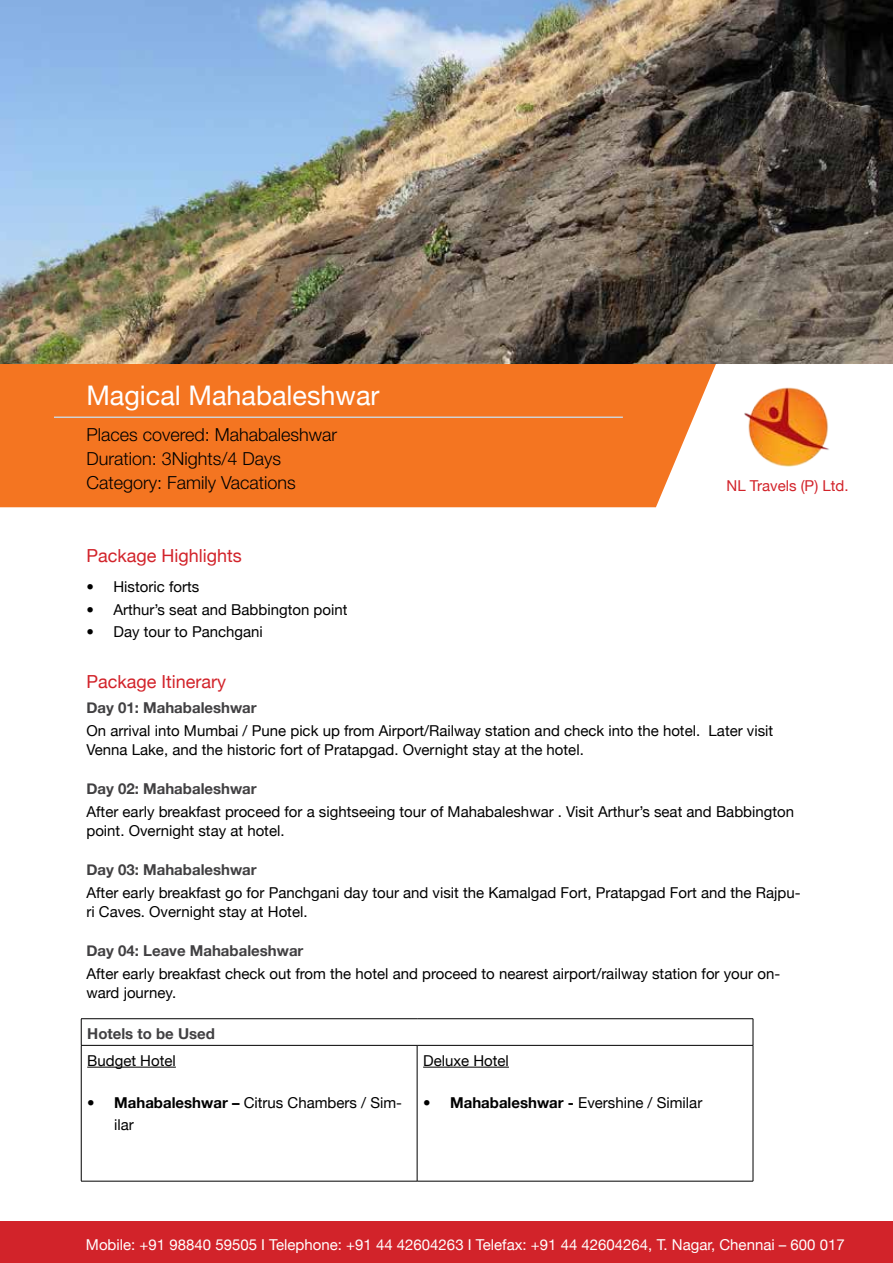
<style>
.page{position:relative;width:893px;height:1263px;background:#fff}
.page>*{position:absolute;margin:0;border:0;box-sizing:border-box;transform-origin:0 0}
.t1{font:27px "Helvetica Neue";color:#fff}
.t2{font:300 18px/24px "Helvetica Neue LT Pro";color:#000}
.t3{font:18px "Helvetica Neue";color:#d2232a}
.t4{font:15px/19.5px "Helvetica Neue";color:#000}
.t5{font:700 15px "Helvetica Neue";color:#414042}
.t6{font:15px "Helvetica Neue";color:#fff}
.t7{font:15px "Helvetica Neue";color:#d2232a}
.s1{font-weight:700}
</style>
<div class="page">
<div style="left:0;top:1222px;width:893px;height:41px;background:#d2232a"></div>
<img style="left:0;top:0;width:893px;height:364px">
<div style="left:0;top:364px;width:716px;height:143px;background:#f47521"></div>
<img style="left:744px;top:387px;width:85px;height:80px">
<hr style="left:54px;top:416px;width:569px;height:2px;background:#d1d3d4">
<hr style="left:81px;top:1018px;width:336px;height:1px;background:#000">
<svg style="left:81px;top:1019px;width:1px;height:26px"></svg>
<hr style="left:417px;top:1018px;width:336px;height:1px;background:#000">
<svg style="left:753px;top:1019px;width:1px;height:26px"></svg>
<hr style="left:81px;top:1045px;width:336px;height:1px;background:#000">
<hr style="left:81px;top:1045px;width:1px;height:136px;background:#000">
<hr style="left:417px;top:1045px;width:336px;height:1px;background:#000">
<hr style="left:417px;top:1045px;width:1px;height:136px;background:#000">
<hr style="left:753px;top:1045px;width:1px;height:136px;background:#000">
<hr style="left:81px;top:1181px;width:336px;height:1px;background:#000">
<hr style="left:417px;top:1181px;width:336px;height:1px;background:#000">
<hr style="left:87px;top:1067px;width:89px;height:1px;background:#000">
<hr style="left:423px;top:1067px;width:86px;height:1px;background:#000">
<h1 class="t1" style="left:86px;top:380px;width:295px">Magical Mahabaleshwar</h1>
<p class="t2" style="left:86px;top:422px;width:252px">Places covered: Mahabaleshwar<br>Duration: 3Nights/4 Days<br>Category: Family Vacations</p>
<p class="t7" style="left:726px;top:476px;width:123px">NL Travels (P) Ltd.</p>
<p class="t3" style="left:86px;top:545px;width:157px">Package Highlights</p>
<p class="t4" style="left:86px;top:577px;width:114px">• Historic forts</p>
<p class="t4" style="left:86px;top:599px;width:262px">• Arthur’s seat and Babbington point</p>
<p class="t4" style="left:86px;top:622px;width:178px">• Day tour to Panchgani</p>
<p class="t3" style="left:86px;top:671px;width:141px">Package Itinerary</p>
<p class="t5" style="left:86px;top:699px;width:172px">Day 01: Mahabaleshwar</p>
<p class="t4" style="left:86px;top:721px;width:688px">On arrival into Mumbai / Pune pick up from Airport/Railway station and check into the hotel. Later visit<br>Venna Lake, and the historic fort of Pratapgad. Overnight stay at the hotel.</p>
<p class="t5" style="left:86px;top:780px;width:172px">Day 02: Mahabaleshwar</p>
<p class="t4" style="left:86px;top:802px;width:709px">After early breakfast proceed for a sightseeing tour of Mahabaleshwar . Visit Arthur’s seat and Babbington point. Overnight stay at hotel.</p>
<p class="t5" style="left:86px;top:861px;width:172px">Day 03: Mahabaleshwar</p>
<p class="t4" style="left:86px;top:883px;width:716px">After early breakfast go for Panchgani day tour and visit the Kamalgad Fort, Pratapgad Fort and the Rajpu&shy;ri Caves. Overnight stay at Hotel.</p>
<p class="t5" style="left:86px;top:942px;width:218px">Day 04: Leave Mahabaleshwar</p>
<p class="t4" style="left:86px;top:964px;width:695px">After early breakfast check out from the hotel and proceed to nearest airport/railway station for your on&shy;ward journey.</p>
<p class="t5" style="left:87px;top:1025px;width:129px">Hotels to be Used</p>
<p class="t4" style="left:87px;top:1050px;width:90px">Budget Hotel</p>
<p class="t4" style="left:114px;top:1091px;width:289px;line-height:22.5px;text-indent:-27px"><span class="s1">• Mahabaleshwar –</span> Citrus Chambers / Sim&shy;ilar</p>
<p class="t4" style="left:423px;top:1050px;width:87px">Deluxe Hotel</p>
<p class="t4" style="left:423px;top:1092px;width:281px"><span class="s1">• Mahabaleshwar -</span> Evershine / Similar</p>
<p class="t6" style="left:86px;top:1236px;width:760px">Mobile: +91 98840 59505 I Telephone: +91 44 42604263 I Telefax: +91 44 42604264, T. Nagar, Chennai – 600 017</p>
</div>
